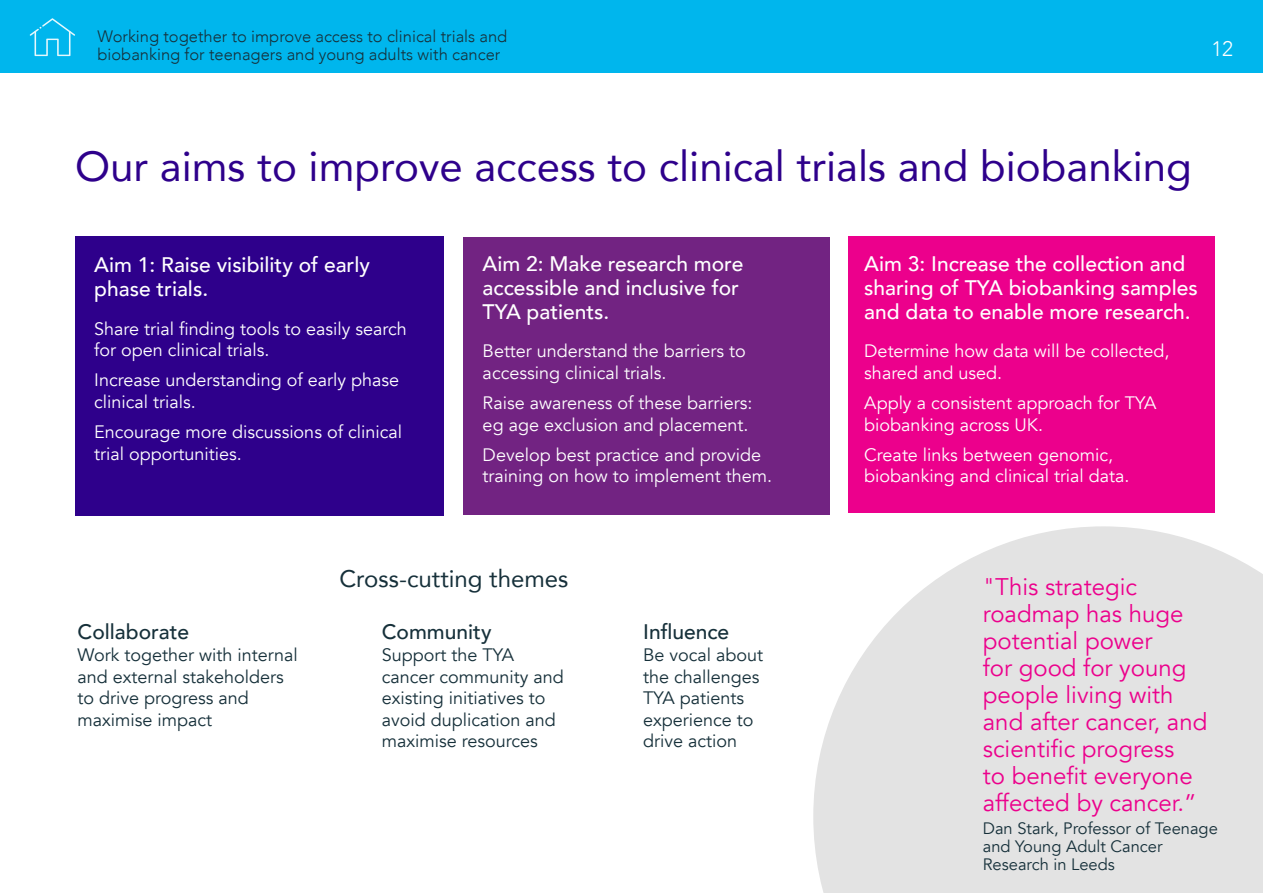
<style>
.page{position:relative;width:1263px;height:893px;background:#fff}
.page>*{position:absolute;margin:0;border:0;box-sizing:border-box;transform-origin:0 0}
.t1{font:42px "Avenir";color:#2e008b}
.t2{font:24px/27px "Avenir";color:#ec008c}
.t3{font:24px "Avenir";color:#16303a}
.t4{font:500 21px/24px "Avenir";color:#fff}
.t5{font:500 21px "Avenir";color:#16303a}
.t6{font:300 21px "Avenir";color:#fff}
.t7{font:18px/21.6px "Avenir";color:#fff}
.t8{font:18px/21.6px "Avenir";color:#16303a}
.t9{font:300 16.5px/18px "Avenir";color:#16303a}
.t10{font:16.5px/18px "Avenir";color:#16303a}
</style>
<div class="page">
<svg style="left:813px;top:526px;width:450px;height:367px;background:#e6e6e6"></svg>
<div style="left:0;top:0;width:1263px;height:72px;background:#00b6ed"></div>
<div style="left:75px;top:236px;width:368px;height:279px;background:#2e008b"></div>
<div style="left:463px;top:237px;width:366px;height:277px;background:#722382"></div>
<div style="left:848px;top:236px;width:367px;height:276px;background:#ec008c"></div>
<svg style="left:30px;top:18px;width:45px;height:38px"></svg>
<p class="t9" style="left:97px;top:27px;width:411px">Working together to improve access to clinical trials and biobanking for teenagers and young adults with cancer</p>
<p class="t6" style="left:1211px;top:36px;width:23px">12</p>
<h1 class="t1" style="left:75px;top:133px;width:1118px">Our aims to improve access to clinical trials and biobanking</h1>
<p class="t4" style="left:94px;top:251px;width:277px">Aim 1: Raise visibility of early phase trials.</p>
<p class="t7" style="left:94px;top:318px;width:314px">Share trial finding tools to easily search for open clinical trials.</p>
<p class="t7" style="left:94px;top:370px;width:306px">Increase understanding of early phase clinical trials.</p>
<p class="t7" style="left:94px;top:421px;width:309px">Encourage more discussions of clinical trial opportunities.</p>
<p class="t4" style="left:483px;top:250px;width:262px">Aim 2: Make research more accessible and inclusive for<br>TYA patients.</p>
<p class="t7" style="left:483px;top:341px;width:265px">Better understand the barriers to accessing clinical trials.</p>
<p class="t7" style="left:483px;top:392px;width:271px">Raise awareness of these barriers: eg age exclusion and placement.</p>
<p class="t7" style="left:483px;top:444px;width:291px">Develop best practice and provide training on how to implement them.</p>
<p class="t5" style="left:78px;top:614px;width:113px">Collaborate</p>
<p class="t8" style="left:78px;top:644px;width:222px">Work together with internal and external stakeholders to drive progress and maximise impact</p>
<h2 class="t3" style="left:339px;top:559px;width:231px">Cross-cutting themes</h2>
<p class="t5" style="left:382px;top:614px;width:111px">Community</p>
<p class="t8" style="left:382px;top:644px;width:184px">Support the TYA cancer community and existing initiatives to avoid duplication and maximise resources</p>
<p class="t5" style="left:643px;top:614px;width:88px">Influence</p>
<p class="t8" style="left:643px;top:644px;width:122px">Be vocal about the challenges<br>TYA patients experience to drive action</p>
<p class="t4" style="left:864px;top:250px;width:335px">Aim 3: Increase the collection and sharing of TYA biobanking samples and data to enable more research.</p>
<p class="t7" style="left:864px;top:341px;width:307px">Determine how data will be collected, shared and used.</p>
<p class="t7" style="left:864px;top:392px;width:294px">Apply a consistent approach for TYA biobanking across UK.</p>
<p class="t7" style="left:864px;top:444px;width:267px">Create links between genomic, biobanking and clinical trial data.</p>
<h2 class="t2" style="left:983px;top:574px;width:226px">"This strategic roadmap has huge potential power<br>for good for young people living with and after cancer, and scientific progress<br>to benefit everyone affected by cancer.”</h2>
<p class="t10" style="left:983px;top:819px;width:237px">Dan Stark, Professor of Teenage and Young Adult Cancer<br>Research in Leeds</p>
</div>
